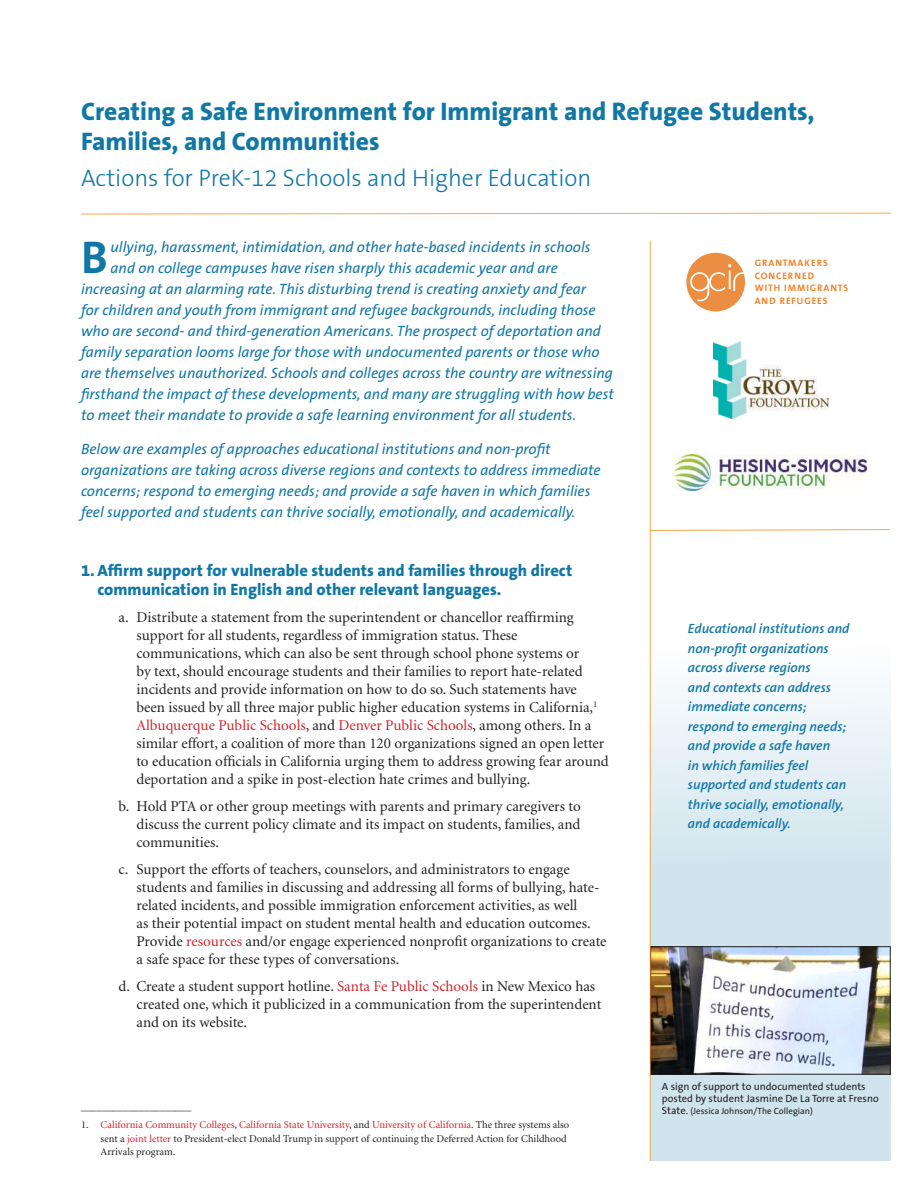
<style>
.page{position:relative;width:918px;height:1188px;background:#fff}
.page>*{position:absolute;margin:0;border:0;box-sizing:border-box;transform-origin:0 0}
.t1{font:700 46.05px "The Sans B7";color:#1177a5}
.t2{font:800 25.5px/30px "The Sans B8";color:#1177a5}
.t3{font:300 24px "The Sans B3";color:#1177a5}
.t4{font:800 16.5px/19.5px "The Sans B8";color:#1177a5}
.t5{font:15px/18px "Minion";color:#231f20}
.t6{font:italic 15px/21px "The Sans B5 Plain";color:#1177a5}
.t7{font:italic 600 13.5px/19.5px "The Sans B6";color:#1177a5}
.t8{font:10.5px/13.5px "Minion";color:#231f20}
.t9{font:10.5px/12px "The Sans B5 Plain";color:#231f20}
.t10{font:700 9.45px/12.6px "The Sans B7";letter-spacing:.1em;color:#f48026}
.t11{font:9px "The Sans B5 Plain";color:#231f20}
.t12{font:6.3px/7.6px "The Sans B5 Plain";letter-spacing:.19em;color:#ec8e42}
.s1{color:#d1232a}
.s2{font-size:10.5px}
</style>
<div class="page">
<svg style="left:651px;top:475px;width:240px;height:686px"></svg>
<div style="left:686px;top:253px;width:59px;height:58px;background:#ec8e42;border-radius:50%"></div>
<svg style="left:690px;top:264px;width:55px;height:37px"></svg>
<img style="left:652px;top:948px;width:237px;height:125px">
<div style="left:650px;top:946px;width:241px;height:129px;border:1px solid #231f20"></div>
<hr style="left:650px;top:241px;width:1px;height:920px;background:#f7931d">
<svg style="left:81px;top:212px;width:810px;height:3px"></svg>
<img style="left:713px;top:342px;width:115px;height:76px">
<img style="left:675px;top:454px;width:192px;height:37px">
<svg style="left:649px;top:529px;width:242px;height:2px"></svg>
<h2 class="t2" style="left:81px;top:98px;width:735px">Creating a Safe Environment for Immigrant and Refugee Students,<br>Families, and Communities</h2>
<h3 class="t3" style="left:81px;top:165px;width:512px">Actions for PreK-12 Schools and Higher Education</h3>
<h1 class="t1" style="left:81px;top:233px;width:28px">B</h1>
<p class="t6" style="left:111px;top:237px;width:482px">ullying, harassment, intimidation, and other hate-based incidents in schools</p>
<p class="t6" style="left:111px;top:258px;width:449px">and on college campuses have risen sharply this academic year and are</p>
<p class="t6" style="left:81px;top:279px;width:507px">increasing at an alarming rate. This disturbing trend is creating anxiety and fear</p>
<p class="t6" style="left:81px;top:300px;width:516px">for children and youth from immigrant and refugee backgrounds, including those</p>
<p class="t6" style="left:81px;top:321px;width:522px">who are second- and third-generation Americans. The prospect of deportation and</p>
<p class="t6" style="left:81px;top:342px;width:520px">family separation looms large for those with undocumented parents or those who</p>
<p class="t6" style="left:81px;top:363px;width:533px">are themselves unauthorized. Schools and colleges across the country are witnessing</p>
<p class="t6" style="left:81px;top:384px;width:534px">firsthand the impact of these developments, and many are struggling with how best</p>
<p class="t6" style="left:81px;top:405px;width:497px">to meet their mandate to provide a safe learning environment for all students.</p>
<p class="t6" style="left:81px;top:439px;width:521px">Below are examples of approaches educational institutions and non-profit organizations are taking across diverse regions and contexts to address immediate concerns; respond to emerging needs; and provide a safe haven in which families feel supported and students can thrive socially, emotionally, and academically.</p>
<p class="t4" style="left:98px;top:561px;width:476px;text-indent:-16px">1. Affirm support for vulnerable students and families through direct communication in English and other relevant languages.</p>
<p class="t5" style="left:136px;top:609px;width:474px;text-indent:-18px">a. Distribute a statement from the superintendent or chancellor reaffirming support for all students, regardless of immigration status. These communications, which can also be sent through school phone systems or<br>by text, should encourage students and their families to report hate-related incidents and provide information on how to do so. Such statements have been issued by all three major public higher education systems in California,<sup>1<br></sup><span class="s1">Albuquerque Public Schools</span>, and <span class="s1">Denver Public Schools</span>, among others. In a similar effort, a coalition of more than 120 organizations signed an open letter to education officials in California urging them to address growing fear around deportation and a spike in post-election hate crimes and bullying.</p>
<p class="t5" style="left:136px;top:798px;width:446px;text-align:justify;text-indent:-18px">b. Hold PTA or other group meetings with parents and primary caregivers to discuss the current policy climate and its impact on students, families, and communities.</p>
<p class="t5" style="left:136px;top:861px;width:472px;text-indent:-18px">c. Support the efforts of teachers, counselors, and administrators to engage students and families in discussing and addressing all forms of bullying, hate&shy;related incidents, and possible immigration enforcement activities, as well<br>as their potential impact on student mental health and education outcomes.<br>Provide <span class="s1">resources</span> and/or engage experienced nonprofit organizations to create a safe space for these types of conversations.</p>
<p class="t5" style="left:136px;top:978px;width:466px;text-indent:-18px">d. Create a student support hotline. <span class="s1">Santa Fe Public Schools</span> in New Mexico has created one, which it publicized in a communication from the superintendent and on its website.</p>
<p class="t8" style="left:81px;top:1101px;width:112px">_____________________</p>
<p class="t8" style="left:101px;top:1119px;width:470px;text-indent:-19px">1. <span class="s1">California Community Colleges</span>, <span class="s1">California State University</span>, and <span class="s1">University of California</span>. The three systems also sent a <span class="s1">joint letter</span> to President-elect Donald Trump in support of continuing the Deferred Action for Childhood<br>Arrivals program.</p>
<p class="t10" style="left:755px;top:257px;width:95px">GRANTMAKERS<br>CONCERNED<br>WITH IMMIGRANTS<br>AND REFUGEES</p>
<p class="t12" style="left:751px;top:274px;width:127px">GRANTMAKERS CONCERNED WITH<br>IMMIGRANTS AND REFUGEES</p>
<p class="t7" style="left:688px;top:619px;width:163px">Educational institutions and non-profit organizations across diverse regions<br>and contexts can address immediate concerns; respond to emerging needs; and provide a safe haven<br>in which families feel supported and students can thrive socially, emotionally, and academically.</p>
<p class="t9" style="left:662px;top:1081px;width:218px">A sign of support to undocumented students posted by student Jasmine De La Torre at Fresno</p>
<p class="t11" style="left:662px;top:1106px;width:152px"><span class="s2">State.</span> (Jessica Johnson/The Collegian)</p>
</div>
